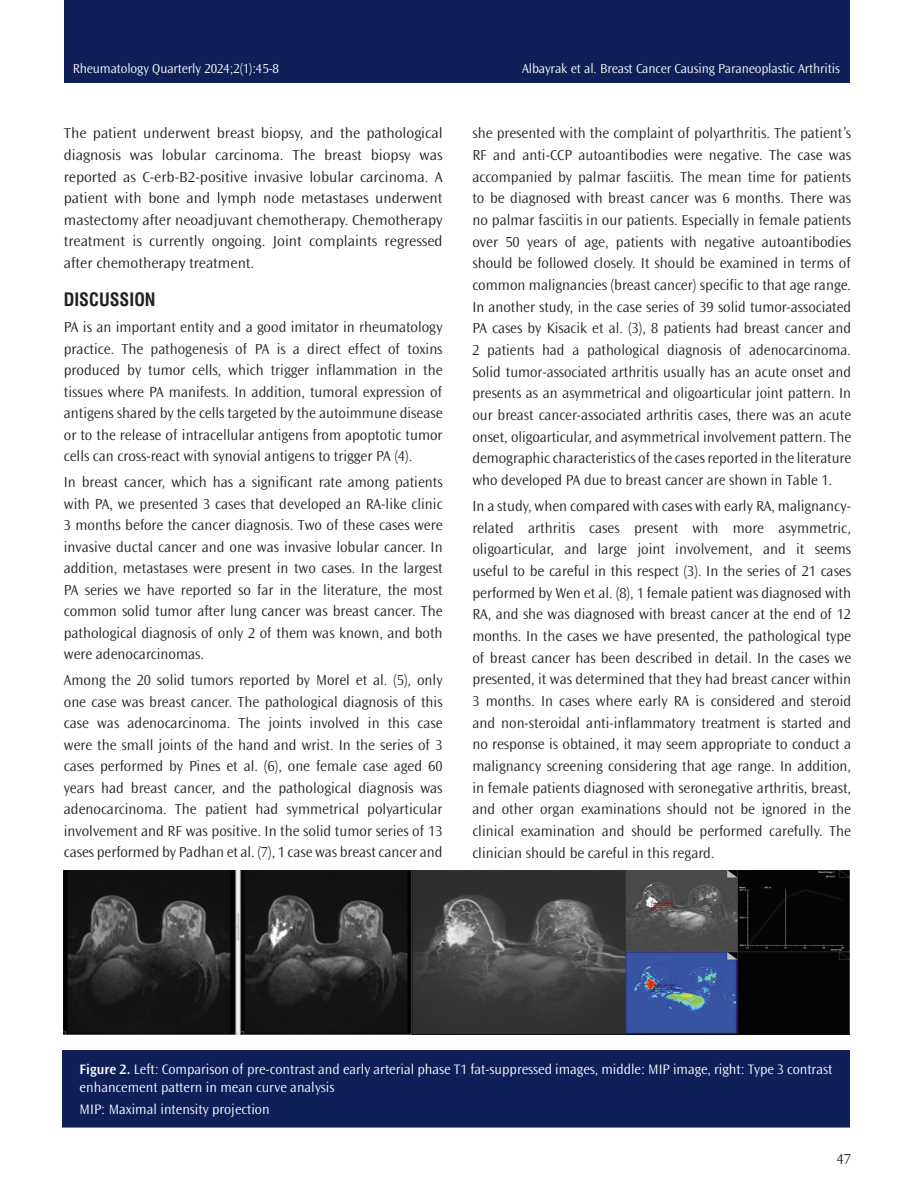
<style>
.page{position:relative;width:915px;height:1191px;background:#fff}
.page>*{position:absolute;margin:0;border:0;box-sizing:border-box;transform-origin:0 0}
.ANA_BASLIKLAR{font:18px "Swiss Condensed Bold Tr";color:#231f20}
.YAZI{font:300 15px/21.6px "Ocean Sans Std";color:#231f20;text-align:justify}
.YAZI-2{font:300 15px/21.5px "Ocean Sans Std";color:#231f20;text-align:justify;scale:1.04 1}
.RESİM-ALTI{font:300 14.25px/18px "Ocean Sans Std";color:#fff}
.t1{font:300 13.5px "Ocean Sans Std";letter-spacing:-.01em;color:#fff}
.s1{font-weight:600}
</style>
<div class="page">
<div style="left:64px;top:0;width:785px;height:83px;background:#0f2059"></div>
<div style="left:62px;top:1050px;width:787px;height:77px;background:#0f2059"></div>
<img style="left:64px;top:870px;width:785px;height:164px">
<p class="t1" style="left:73px;top:61px;width:207px">Rheumatology Quarterly 2024;2(1):45-8</p>
<p class="t1" style="left:522px;top:61px;width:319px">Albayrak et al. Breast Cancer Causing Paraneoplastic Arthritis</p>
<p class="YAZI-2" style="left:64px;top:123px;width:365px">The patient underwent breast biopsy, and the pathological diagnosis was lobular carcinoma. The breast biopsy was reported as C-erb-B2-positive invasive lobular carcinoma. A patient with bone and lymph node metastases underwent mastectomy after neoadjuvant chemotherapy. Chemotherapy treatment is currently ongoing. Joint complaints regressed after chemotherapy treatment.</p>
<p class="ANA_BASLIKLAR" style="left:64px;top:289px;width:93px">DISCUSSION</p>
<p class="YAZI" style="left:64px;top:316px;width:380px">PA is an important entity and a good imitator in rheumatology practice. The pathogenesis of PA is a direct effect of toxins produced by tumor cells, which trigger inflammation in the tissues where PA manifests. In addition, tumoral expression of antigens shared by the cells targeted by the autoimmune disease or to the release of intracellular antigens from apoptotic tumor cells can cross-react with synovial antigens to trigger PA (4).</p>
<p class="YAZI" style="left:64px;top:471px;width:380px">In breast cancer, which has a significant rate among patients with PA, we presented 3 cases that developed an RA-like clinic 3 months before the cancer diagnosis. Two of these cases were invasive ductal cancer and one was invasive lobular cancer. In addition, metastases were present in two cases. In the largest PA series we have reported so far in the literature, the most common solid tumor after lung cancer was breast cancer. The pathological diagnosis of only 2 of them was known, and both were adenocarcinomas.</p>
<p class="YAZI" style="left:64px;top:669px;width:380px">Among the 20 solid tumors reported by Morel et al. (5), only one case was breast cancer. The pathological diagnosis of this case was adenocarcinoma. The joints involved in this case were the small joints of the hand and wrist. In the series of 3 cases performed by Pines et al. (6), one female case aged 60 years had breast cancer, and the pathological diagnosis was adenocarcinoma. The patient had symmetrical polyarticular involvement and RF was positive. In the solid tumor series of 13 cases performed by Padhan et al. (7), 1 case was breast cancer and</p>
<p class="YAZI" style="left:472px;top:123px;width:380px">she presented with the complaint of polyarthritis. The patient’s RF and anti-CCP autoantibodies were negative. The case was accompanied by palmar fasciitis. The mean time for patients to be diagnosed with breast cancer was 6 months. There was no palmar fasciitis in our patients. Especially in female patients over 50 years of age, patients with negative autoantibodies should be followed closely. It should be examined in terms of common malignancies (breast cancer) specific to that age range.<br>In another study, in the case series of 39 solid tumor-associated PA cases by Kisacik et al. (3), 8 patients had breast cancer and 2 patients had a pathological diagnosis of adenocarcinoma.<br>Solid tumor-associated arthritis usually has an acute onset and presents as an asymmetrical and oligoarticular joint pattern. In our breast cancer-associated arthritis cases, there was an acute onset, oligoarticular, and asymmetrical involvement pattern. The demographic characteristics of the cases reported in the literature who developed PA due to breast cancer are shown in Table 1.</p>
<p class="YAZI" style="left:472px;top:495px;width:380px">In a study, when compared with cases with early RA, malignancy&shy;related arthritis cases present with more asymmetric, oligoarticular, and large joint involvement, and it seems useful to be careful in this respect (3). In the series of 21 cases performed by Wen et al. (8), 1 female patient was diagnosed with RA, and she was diagnosed with breast cancer at the end of 12 months. In the cases we have presented, the pathological type of breast cancer has been described in detail. In the cases we presented, it was determined that they had breast cancer within 3 months. In cases where early RA is considered and steroid and non-steroidal anti-inflammatory treatment is started and no response is obtained, it may seem appropriate to conduct a malignancy screening considering that age range. In addition, in female patients diagnosed with seronegative arthritis, breast, and other organ examinations should not be ignored in the clinical examination and should be performed carefully. The clinician should be careful in this regard.</p>
<p class="RESİM-ALTI" style="left:80px;top:1060px;width:754px"><span class="s1">Figure 2.</span> Left: Comparison of pre-contrast and early arterial phase T1 fat-suppressed images, middle: MIP image, right: Type 3 contrast enhancement pattern in mean curve analysis</p>
<p class="RESİM-ALTI" style="left:80px;top:1100px;width:191px">MIP: Maximal intensity projection</p>
<p class="YAZI" style="left:836px;top:1148px;width:16px">47</p>
</div>
